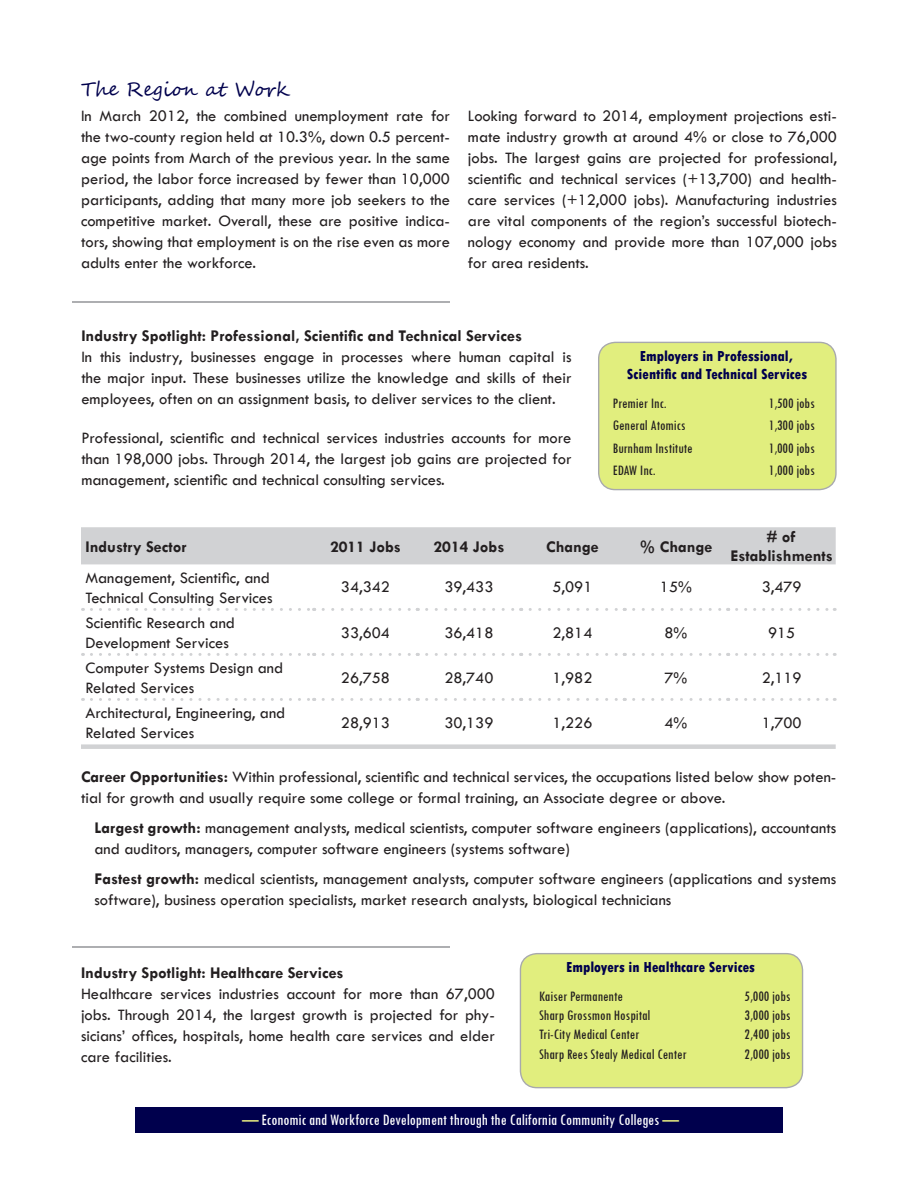
<style>
.page{position:relative;width:918px;height:1188px;background:#fff}
.page>*{position:absolute;margin:0;border:0;box-sizing:border-box;transform-origin:0 0}
.section_header_IOR{font:19.5px "Segoe Script";color:#00004d}
.narrative_IOR{font:16.5px/21px "Tw Cen";color:#231f20;text-align:justify}
.kf_table_text{font:16.5px/19.8px "Tw Cen";color:#231f20}
.subsection_header_IO{font:700 16.5px "Tw Cen";color:#231f20}
.subsection_header_IO-2{font:condensed 16.5px "Tw Cen";color:#fff}
.kf_table_text-2{font:700 16.5px/19.8px "Tw Cen";color:#231f20;text-align:center}
.section_header_IOR-2{font:800 condensed 15.3px/18.3px "Tw Cen";color:#00004d;text-align:center}
.subsection_header_IO-3{font:condensed 15px "Tw Cen";color:#231f20}
.narrative_IOR-2{font:condensed 15px "Tw Cen";color:#231f20}
.s1{font-weight:700}
.s2{color:#e1e67f}
</style>
<div class="page">
<svg style="left:81px;top:527px;width:755px;height:222px"></svg>
<hr style="left:82px;top:608px;width:232px;height:3px;background:#fff">
<hr style="left:314px;top:608px;width:103px;height:3px;background:#fff">
<hr style="left:417px;top:608px;width:104px;height:3px;background:#fff">
<hr style="left:521px;top:608px;width:103px;height:3px;background:#fff">
<hr style="left:624px;top:608px;width:104px;height:3px;background:#fff">
<hr style="left:728px;top:608px;width:106px;height:3px;background:#fff">
<hr style="left:82px;top:653px;width:232px;height:3px;background:#fff">
<hr style="left:314px;top:653px;width:103px;height:3px;background:#fff">
<hr style="left:417px;top:653px;width:104px;height:3px;background:#fff">
<hr style="left:521px;top:653px;width:103px;height:3px;background:#fff">
<hr style="left:624px;top:653px;width:104px;height:3px;background:#fff">
<hr style="left:728px;top:653px;width:106px;height:3px;background:#fff">
<hr style="left:82px;top:698px;width:232px;height:3px;background:#fff">
<hr style="left:314px;top:698px;width:103px;height:3px;background:#fff">
<hr style="left:417px;top:698px;width:104px;height:3px;background:#fff">
<hr style="left:521px;top:698px;width:103px;height:3px;background:#fff">
<hr style="left:624px;top:698px;width:104px;height:3px;background:#fff">
<hr style="left:728px;top:698px;width:106px;height:3px;background:#fff">
<svg style="left:91px;top:608px;width:224px;height:3px"></svg>
<svg style="left:323px;top:608px;width:95px;height:3px"></svg>
<svg style="left:427px;top:608px;width:95px;height:3px"></svg>
<svg style="left:530px;top:608px;width:95px;height:3px"></svg>
<svg style="left:634px;top:608px;width:95px;height:3px"></svg>
<svg style="left:737px;top:608px;width:98px;height:3px"></svg>
<svg style="left:91px;top:653px;width:224px;height:3px"></svg>
<svg style="left:323px;top:653px;width:95px;height:3px"></svg>
<svg style="left:427px;top:653px;width:95px;height:3px"></svg>
<svg style="left:530px;top:653px;width:95px;height:3px"></svg>
<svg style="left:634px;top:653px;width:95px;height:3px"></svg>
<svg style="left:737px;top:653px;width:98px;height:3px"></svg>
<svg style="left:91px;top:698px;width:224px;height:3px"></svg>
<svg style="left:323px;top:698px;width:95px;height:3px"></svg>
<svg style="left:427px;top:698px;width:95px;height:3px"></svg>
<svg style="left:530px;top:698px;width:95px;height:3px"></svg>
<svg style="left:634px;top:698px;width:95px;height:3px"></svg>
<svg style="left:737px;top:698px;width:98px;height:3px"></svg>
<hr style="left:72px;top:301px;width:378px;height:2px;background:#939598">
<div style="left:520px;top:954px;width:283px;height:134px;background:#e1ee7e;border-radius:17px"></div>
<div style="left:520px;top:953px;width:283px;height:135px;border:1px solid #a8a9ad;border-radius:17px"></div>
<hr style="left:72px;top:946px;width:378px;height:2px;background:#939598">
<div style="left:599px;top:342px;width:237px;height:148px;background:#e1ee7e;border-radius:17px"></div>
<div style="left:598px;top:342px;width:239px;height:148px;border:1px solid #a8a9ad;border-radius:17px"></div>
<div style="left:135px;top:1107px;width:648px;height:26px;background:#00004d"></div>
<p class="section_header_IOR" style="left:81px;top:73px;width:209px">The Region at Work</p>
<p class="narrative_IOR" style="left:81px;top:105px;width:371px">In March 2012, the combined unemployment rate for the two-county region held at 10.3%, down 0.5 percent&shy;age points from March of the previous year. In the same period, the labor force increased by fewer than 10,000 participants, adding that many more job seekers to the competitive market. Overall, these are positive indica&shy;tors, showing that employment is on the rise even as more adults enter the workforce.</p>
<p class="narrative_IOR" style="left:468px;top:105px;width:371px">Looking forward to 2014, employment projections esti&shy;mate industry growth at around 4% or close to 76,000 jobs. The largest gains are projected for professional, scientific and technical services (+13,700) and health&shy;care services (+12,000 jobs). Manufacturing industries are vital components of the region’s successful biotech&shy;nology economy and provide more than 107,000 jobs for area residents.</p>
<p class="subsection_header_IO" style="left:81px;top:326px;width:442px">Industry Spotlight: Professional, Scientific and Technical Services</p>
<p class="narrative_IOR" style="left:81px;top:347px;width:492px">In this industry, businesses engage in processes where human capital is the major input. These businesses utilize the knowledge and skills of their employees, often on an assignment basis, to deliver services to the client.</p>
<p class="narrative_IOR" style="left:81px;top:428px;width:492px">Professional, scientific and technical services industries accounts for more than 198,000 jobs. Through 2014, the largest job gains are projected for management, scientific and technical consulting services.</p>
<p class="section_header_IOR-2" style="left:627px;top:347px;width:182px">Employers in Professional,<br>Scientific and Technical Services</p>
<p class="subsection_header_IO-3" style="left:613px;top:394px;width:55px">Premier Inc.</p>
<p class="subsection_header_IO-3" style="left:769px;top:394px;width:47px">1,500 jobs</p>
<p class="narrative_IOR-2" style="left:613px;top:417px;width:74px">General Atomics</p>
<p class="narrative_IOR-2" style="left:769px;top:417px;width:47px">1,300 jobs</p>
<p class="narrative_IOR-2" style="left:613px;top:439px;width:81px">Burnham Institute</p>
<p class="narrative_IOR-2" style="left:769px;top:439px;width:47px">1,000 jobs</p>
<p class="narrative_IOR-2" style="left:613px;top:462px;width:44px">EDAW Inc.</p>
<p class="narrative_IOR-2" style="left:769px;top:462px;width:47px">1,000 jobs</p>
<p class="kf_table_text-2" style="left:86px;top:536px;width:103px">Industry Sector</p>
<p class="kf_table_text-2" style="left:330px;top:536px;width:72px">2011 Jobs</p>
<p class="kf_table_text-2" style="left:434px;top:536px;width:72px">2014 Jobs</p>
<p class="kf_table_text-2" style="left:546px;top:536px;width:54px">Change</p>
<p class="kf_table_text-2" style="left:640px;top:536px;width:74px">% Change</p>
<p class="kf_table_text-2" style="left:731px;top:526px;width:104px"># of<br>Establishments</p>
<p class="kf_table_text" style="left:86px;top:568px;width:189px">Management, Scientific, and<br>Technical Consulting Services</p>
<p class="kf_table_text" style="left:341px;top:577px;width:51px">34,342</p>
<p class="kf_table_text" style="left:444px;top:577px;width:51px">39,433</p>
<p class="kf_table_text" style="left:552px;top:577px;width:42px">5,091</p>
<p class="kf_table_text" style="left:660px;top:577px;width:33px">15%</p>
<p class="kf_table_text" style="left:762px;top:577px;width:42px">3,479</p>
<p class="kf_table_text" style="left:86px;top:613px;width:151px">Scientific Research and<br>Development Services</p>
<p class="kf_table_text" style="left:341px;top:622px;width:51px">33,604</p>
<p class="kf_table_text" style="left:444px;top:622px;width:51px">36,418</p>
<p class="kf_table_text" style="left:552px;top:622px;width:42px">2,814</p>
<p class="kf_table_text" style="left:665px;top:622px;width:24px">8%</p>
<p class="kf_table_text" style="left:768px;top:622px;width:29px">915</p>
<p class="kf_table_text" style="left:86px;top:658px;width:199px">Computer Systems Design and<br>Related Services</p>
<p class="kf_table_text" style="left:341px;top:667px;width:51px">26,758</p>
<p class="kf_table_text" style="left:444px;top:667px;width:51px">28,740</p>
<p class="kf_table_text" style="left:552px;top:667px;width:42px">1,982</p>
<p class="kf_table_text" style="left:665px;top:667px;width:24px">7%</p>
<p class="kf_table_text" style="left:762px;top:667px;width:42px">2,119</p>
<p class="kf_table_text" style="left:86px;top:703px;width:201px">Architectural, Engineering, and<br>Related Services</p>
<p class="kf_table_text" style="left:341px;top:713px;width:51px">28,913</p>
<p class="kf_table_text" style="left:444px;top:713px;width:51px">30,139</p>
<p class="kf_table_text" style="left:552px;top:713px;width:42px">1,226</p>
<p class="kf_table_text" style="left:665px;top:713px;width:24px">4%</p>
<p class="kf_table_text" style="left:762px;top:713px;width:42px">1,700</p>
<p class="narrative_IOR" style="left:81px;top:767px;width:757px"><span class="s1">Career Opportunities:</span> Within professional, scientific and technical services, the occupations listed below show poten&shy;tial for growth and usually require some college or formal training, an Associate degree or above.</p>
<p class="narrative_IOR" style="left:94px;top:818px;width:743px"><span class="s1">Largest growth:</span> management analysts, medical scientists, computer software engineers (applications), accountants and auditors, managers, computer software engineers (systems software)</p>
<p class="narrative_IOR" style="left:94px;top:869px;width:743px"><span class="s1">Fastest growth:</span> medical scientists, management analysts, computer software engineers (applications and systems software), business operation specialists, market research analysts, biological technicians</p>
<p class="subsection_header_IO" style="left:81px;top:963px;width:264px">Industry Spotlight: Healthcare Services</p>
<p class="narrative_IOR" style="left:81px;top:983px;width:416px">Healthcare services industries account for more than 67,000 jobs. Through 2014, the largest growth is projected for phy&shy;sicians’ offices, hospitals, home health care services and elder care facilities.</p>
<p class="section_header_IOR-2" style="left:566px;top:958px;width:191px">Employers in Healthcare Services</p>
<p class="subsection_header_IO-3" style="left:539px;top:987px;width:85px">Kaiser Permanente</p>
<p class="subsection_header_IO-3" style="left:745px;top:987px;width:47px">5,000 jobs</p>
<p class="subsection_header_IO-3" style="left:539px;top:1006px;width:113px">Sharp Grossmon Hospital</p>
<p class="subsection_header_IO-3" style="left:745px;top:1006px;width:47px">3,000 jobs</p>
<p class="subsection_header_IO-3" style="left:539px;top:1026px;width:102px">Tri-City Medical Center</p>
<p class="subsection_header_IO-3" style="left:745px;top:1026px;width:47px">2,400 jobs</p>
<p class="subsection_header_IO-3" style="left:539px;top:1045px;width:149px">Sharp Rees Stealy Medical Center</p>
<p class="subsection_header_IO-3" style="left:745px;top:1045px;width:47px">2,000 jobs</p>
<p class="subsection_header_IO-2" style="left:242px;top:1110px;width:438px"><span class="s2">—</span> Economic and Workforce Development through the California Community Colleges <span class="s2">—</span></p>
</div>
